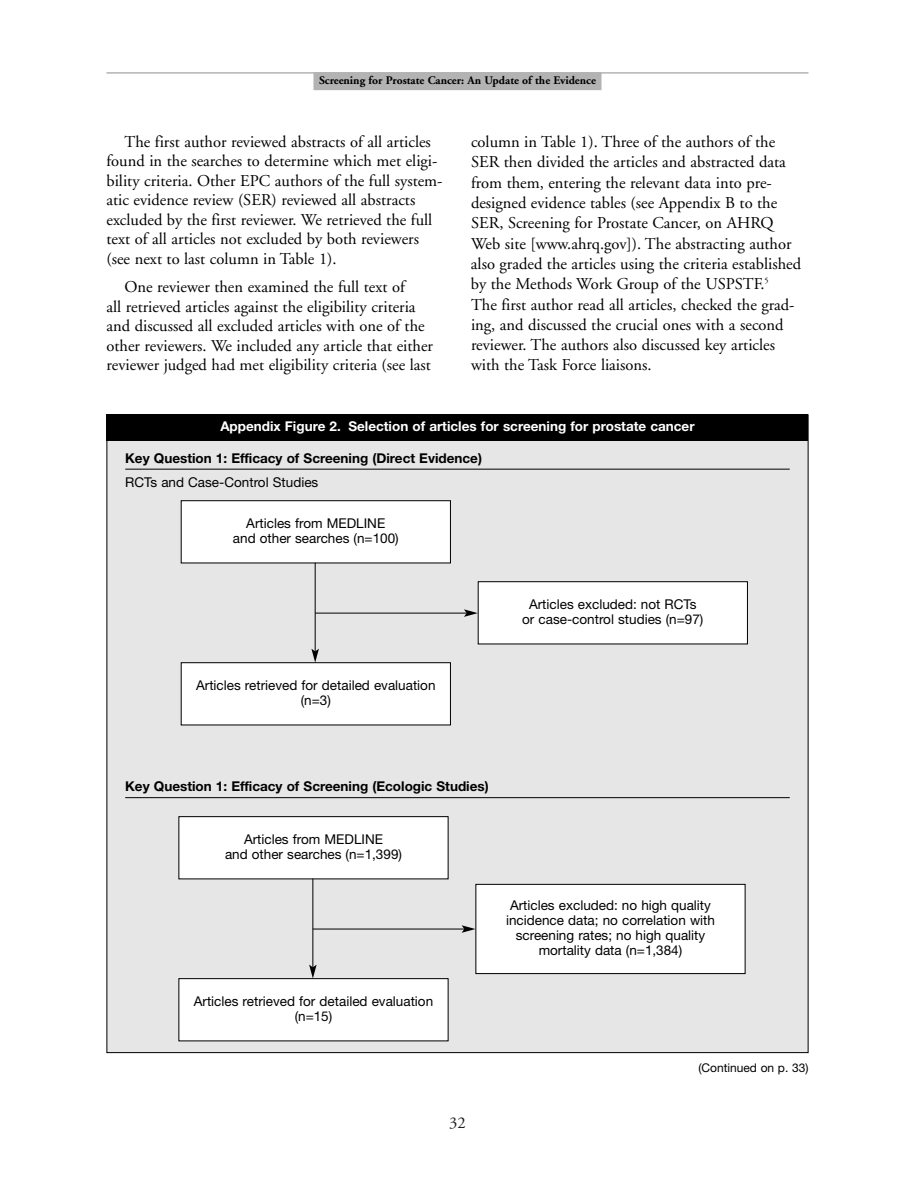
<style>
.page{position:relative;width:918px;height:1188px;background:#fff}
.page>*{position:absolute;margin:0;border:0;box-sizing:border-box;transform-origin:0 0}
.t1{font:16.5px/20.4px "Adobe Garamond";color:#000}
.t2{font:16.5px "Adobe Garamond";color:#231f1f}
.t3{font:13.5px/15px "Helvetica Neue";color:#000;text-align:center}
.t4{font:700 13.5px "Helvetica Neue";color:#000}
.t5{font:700 13.5px "Helvetica Neue";color:#fff}
.t6{font:12px "Helvetica Neue";color:#000}
.t7{font:700 11.7px "Adobe Garamond";color:#000}
</style>
<div class="page">
<hr style="left:106px;top:72px;width:702px;height:2px;background:#b3b3b3">
<div style="left:314px;top:72px;width:288px;height:18px;background:#b3b3b3"></div>
<div style="left:107px;top:415px;width:701px;height:637px;background:#e6e6e6"></div>
<hr style="left:125px;top:469px;width:665px;height:1px;background:#000">
<hr style="left:125px;top:797px;width:665px;height:1px;background:#000">
<div style="left:106px;top:414px;width:702px;height:27px;background:#000"></div>
<div style="left:479px;top:582px;width:268px;height:62px;background:#fff"></div>
<div style="left:478px;top:581px;width:270px;height:63px;border:1px solid #000"></div>
<div style="left:182px;top:501px;width:268px;height:62px;background:#fff"></div>
<div style="left:181px;top:500px;width:270px;height:63px;border:1px solid #000"></div>
<div style="left:182px;top:663px;width:268px;height:62px;background:#fff"></div>
<div style="left:181px;top:662px;width:270px;height:63px;border:1px solid #000"></div>
<hr style="left:315px;top:563px;width:1px;height:88px;background:#000">
<svg style="left:311px;top:649px;width:8px;height:14px"></svg>
<hr style="left:315px;top:613px;width:152px;height:1px;background:#000">
<svg style="left:464px;top:609px;width:14px;height:8px"></svg>
<div style="left:476px;top:885px;width:269px;height:88px;background:#fff"></div>
<div style="left:476px;top:884px;width:270px;height:90px;border:1px solid #000"></div>
<div style="left:179px;top:817px;width:269px;height:62px;background:#fff"></div>
<div style="left:178px;top:816px;width:270px;height:63px;border:1px solid #000"></div>
<div style="left:179px;top:979px;width:269px;height:62px;background:#fff"></div>
<div style="left:178px;top:978px;width:270px;height:63px;border:1px solid #000"></div>
<hr style="left:312px;top:879px;width:1px;height:88px;background:#000">
<svg style="left:309px;top:965px;width:8px;height:14px"></svg>
<hr style="left:313px;top:929px;width:151px;height:1px;background:#000">
<svg style="left:462px;top:925px;width:14px;height:8px"></svg>
<p class="t7" style="left:319px;top:76px;width:278px">Screening for Prostate Cancer: An Update of the Evidence</p>
<p class="t1" style="left:107px;top:133px;width:338px;line-height:19.5px;text-indent:18px">The first author reviewed abstracts of all articles found in the searches to determine which met eligi&shy;bility criteria. Other EPC authors of the full system&shy;atic evidence review (SER) reviewed all abstracts excluded by the first reviewer. We retrieved the full text of all articles not excluded by both reviewers (see next to last column in Table 1).</p>
<p class="t1" style="left:107px;top:279px;width:328px;line-height:19.5px;text-indent:18px">One reviewer then examined the full text of<br>all retrieved articles against the eligibility criteria and discussed all excluded articles with one of the other reviewers. We included any article that either reviewer judged had met eligibility criteria (see last</p>
<p class="t1" style="left:471px;top:133px;width:332px">column in Table 1). Three of the authors of the SER then divided the articles and abstracted data from them, entering the relevant data into pre&shy;designed evidence tables (see Appendix B to the SER, Screening for Prostate Cancer, on AHRQ Web site [www.ahrq.gov]). The abstracting author also graded the articles using the criteria established by the Methods Work Group of the USPSTF.<sup>5<br></sup>The first author read all articles, checked the grad&shy;ing, and discussed the crucial ones with a second reviewer. The authors also discussed key articles with the Task Force liaisons.</p>
<p class="t5" style="left:220px;top:422px;width:476px">Appendix Figure 2. Selection of articles for screening for prostate cancer</p>
<p class="t4" style="left:125px;top:453px;width:358px">Key Question 1: Efficacy of Screening (Direct Evidence)</p>
<p class="t3" style="left:125px;top:476px;width:195px">RCTs and Case-Control Studies</p>
<p class="t3" style="left:233px;top:517px;width:167px">Articles from MEDLINE<br>and other searches (n=100)</p>
<p class="t3" style="left:196px;top:679px;width:241px">Articles retrieved for detailed evaluation (n=3)</p>
<p class="t3" style="left:522px;top:598px;width:183px">Articles excluded: not RCTs or case-control studies (n=97)</p>
<p class="t4" style="left:125px;top:782px;width:365px">Key Question 1: Efficacy of Screening (Ecologic Studies)</p>
<p class="t3" style="left:225px;top:833px;width:178px">Articles from MEDLINE<br>and other searches (n=1,399)</p>
<p class="t3" style="left:194px;top:995px;width:241px">Articles retrieved for detailed evaluation (n=15)</p>
<p class="t2" style="left:449px;top:1116px;width:18px">32</p>
<p class="t3" style="left:506px;top:899px;width:210px">Articles excluded: no high quality incidence data; no correlation with screening rates; no high quality mortality data (n=1,384)</p>
<p class="t6" style="left:698px;top:1063px;width:112px">(Continued on p. 33)</p>
</div>
